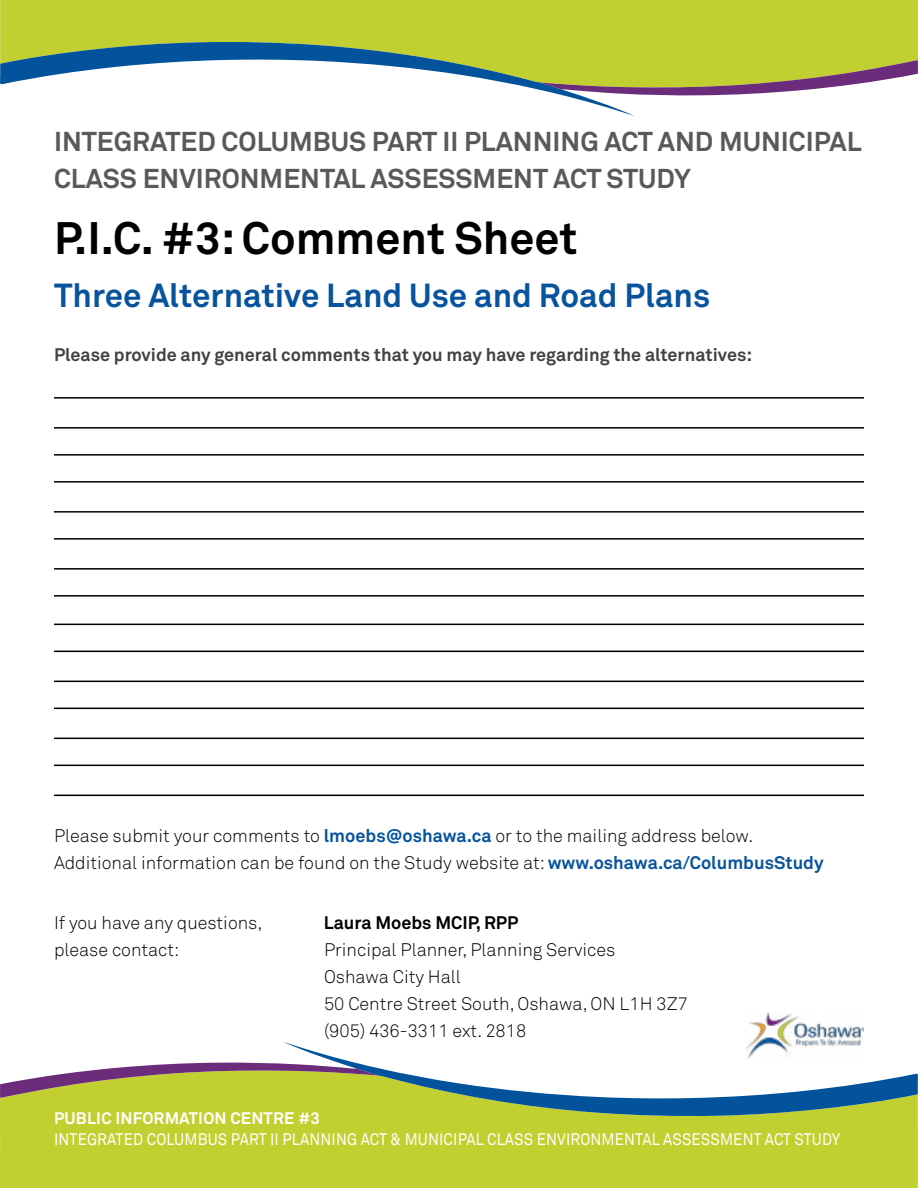
<style>
.page{position:relative;width:918px;height:1188px;background:#fff}
.page>*{position:absolute;margin:0;border:0;box-sizing:border-box;transform-origin:0 0}
.t1{font:700 45px "Akkurat Std";color:#000}
.t2{font:700 33px "Akkurat Std";color:#07539c}
.t3{font:700 27px/37.5px "Akkurat Std";color:#58595b}
.t4{font:300 18px/27px "Akkurat Std";color:#000}
.t5{font:700 18px "Akkurat Std";color:#414042}
.t6{font:700 18px "Akkurat Std";color:#000}
.t7{font:16.5px "Akkurat Std";letter-spacing:.01em;color:#fff;scale:.9 1}
.t8{font:700 16.5px "Akkurat Std";letter-spacing:.01em;color:#fff}
.s1{font-weight:700;color:#07539c}
</style>
<div class="page">
<div style="left:0;top:0;width:918px;height:60px;background:#c2cf30"></div>
<svg style="left:635px;top:60px;width:283px;height:36px"></svg>
<svg style="left:0;top:41px;width:635px;height:75px"></svg>
<div style="left:0;top:1098px;width:918px;height:90px;background:#c2cf30"></div>
<svg style="left:0;top:1062px;width:283px;height:36px"></svg>
<svg style="left:283px;top:1042px;width:635px;height:75px"></svg>
<img style="left:745px;top:1013px;width:119px;height:45px">
<hr style="left:54px;top:795px;width:810px;height:1px;background:#000">
<hr style="left:54px;top:397px;width:810px;height:2px;background:#000">
<hr style="left:54px;top:427px;width:810px;height:2px;background:#000">
<hr style="left:54px;top:765px;width:810px;height:1px;background:#000">
<hr style="left:54px;top:738px;width:810px;height:1px;background:#000">
<hr style="left:54px;top:708px;width:810px;height:1px;background:#000">
<hr style="left:54px;top:681px;width:810px;height:1px;background:#000">
<hr style="left:54px;top:651px;width:810px;height:1px;background:#000">
<hr style="left:54px;top:624px;width:810px;height:1px;background:#000">
<hr style="left:54px;top:595px;width:810px;height:2px;background:#000">
<hr style="left:54px;top:568px;width:810px;height:2px;background:#000">
<hr style="left:54px;top:538px;width:810px;height:2px;background:#000">
<hr style="left:54px;top:511px;width:810px;height:2px;background:#000">
<hr style="left:54px;top:481px;width:810px;height:2px;background:#000">
<hr style="left:54px;top:454px;width:810px;height:2px;background:#000">
<p class="t3" style="left:54px;top:122px;width:809px">INTEGRATED COLUMBUS PART II PLANNING ACT AND MUNICIPAL<br>CLASS ENVIRONMENTAL ASSESSMENT ACT STUDY</p>
<h1 class="t1" style="left:54px;top:211px;width:525px">P.I.C. #3: Comment Sheet</h1>
<h1 class="t2" style="left:54px;top:275px;width:658px">Three Alternative Land Use and Road Plans</h1>
<p class="t5" style="left:54px;top:343px;width:700px">Please provide any general comments that you may have regarding the alternatives:</p>
<h1 class="t4" style="left:54px;top:822px;width:701px">Please submit your comments to <span class="s1">lmoebs@oshawa.ca</span> or to the mailing address below.</h1>
<h1 class="t4" style="left:54px;top:849px;width:771px">Additional information can be found on the Study website at: <span class="s1">www.oshawa.ca/ColumbusStudy</span></h1>
<p class="t4" style="left:54px;top:909px;width:210px">If you have any questions,</p>
<p class="t6" style="left:324px;top:911px;width:196px">Laura Moebs MCIP, RPP</p>
<p class="t4" style="left:54px;top:936px;width:127px">please contact:</p>
<p class="t4" style="left:324px;top:936px;width:366px">Principal Planner, Planning Services<br>Oshawa City Hall<br>50 Centre Street South, Oshawa, ON L1H 3Z7 (905) 436-3311 ext. 2818</p>
<p class="t8" style="left:54px;top:1108px;width:267px">PUBLIC INFORMATION CENTRE #3</p>
<p class="t7" style="left:54px;top:1130px;width:218px">INTEGRATED COLUMBUS PART</p>
<p class="t7" style="left:270px;top:1130px;width:197px">II PLANNI NG ACT &amp; MUNICIP</p>
<p class="t7" style="left:466px;top:1130px;width:223px">AL CLASS ENVI RONM ENTAL ASS</p>
<p class="t7" style="left:692px;top:1130px;width:23px">ESSM</p>
<p class="t7" style="left:733px;top:1130px;width:120px">ENT ACT STU DY</p>
</div>
